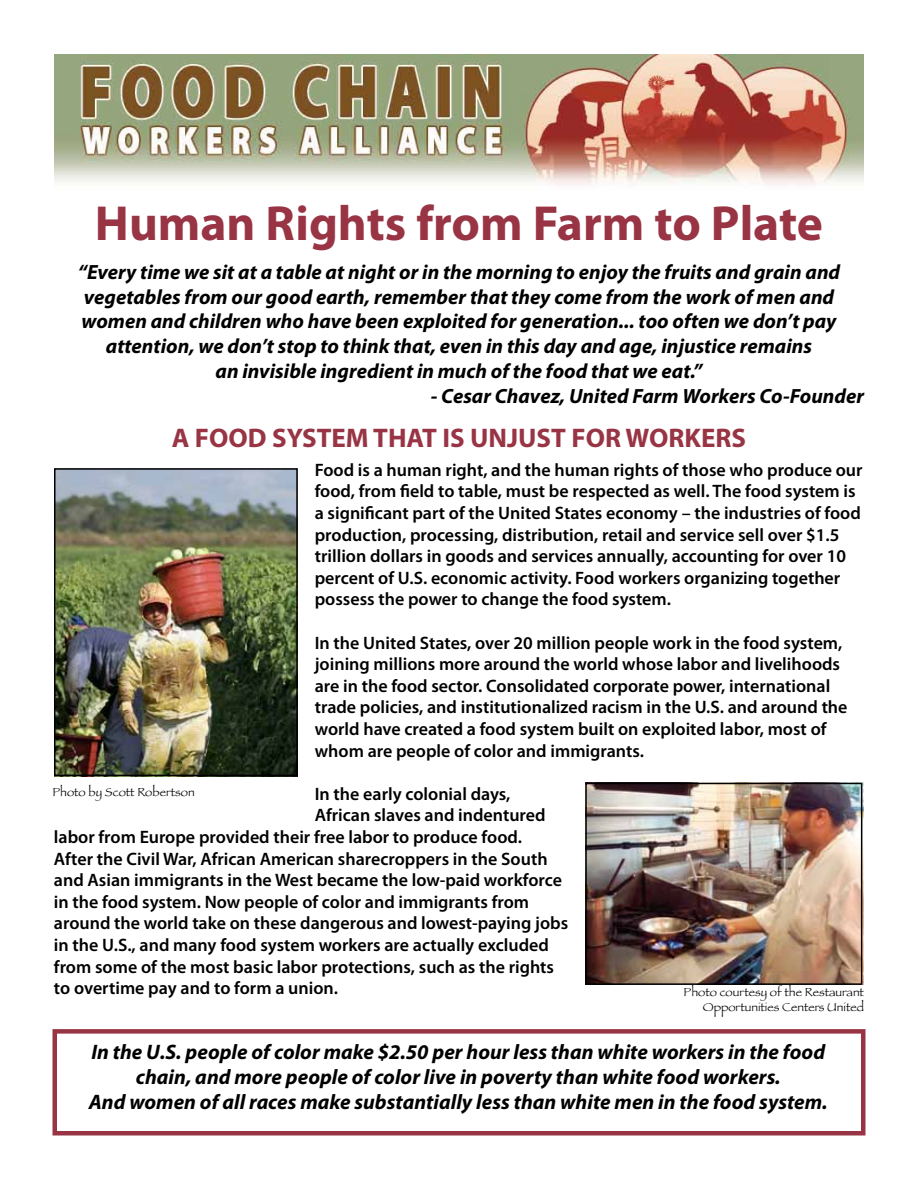
<style>
.page{position:relative;width:918px;height:1188px;background:#fff}
.page>*{position:absolute;margin:0;border:0;box-sizing:border-box;transform-origin:0 0}
.t1{font:700 49.5px "Myriad Pro";color:#983444}
.t2{font:700 27px "Myriad Pro";color:#983444}
.t3{font:italic 700 21px/25.2px "Myriad Pro";color:#000;text-align:center}
.t4{font:italic 700 20.7px/24.8px "Myriad Pro";color:#000;text-align:center}
.t5{font:600 18px/21.6px "Myriad Pro";color:#000}
.t6{font:12px/14.4px "Papyrus";color:#000;text-align:right}
</style>
<div class="page">
<img style="left:54px;top:54px;width:810px;height:131px">
<img style="left:57px;top:471px;width:238px;height:302px">
<div style="left:54px;top:468px;width:244px;height:308px;border:2px solid #000"></div>
<div style="left:52px;top:1029px;width:814px;height:107px;border:4px solid #983444"></div>
<img style="left:588px;top:783px;width:276px;height:202px">
<div style="left:585px;top:783px;width:277px;height:202px;border:2px solid #000"></div>
<h1 class="t1" style="left:95px;top:191px;width:730px">Human Rights from Farm to Plate</h1>
<p class="t4" style="left:78px;top:259px;width:764px">“Every time we sit at a table at night or in the morning to enjoy the fruits and grain and vegetables from our good earth, remember that they come from the work of men and women and children who have been exploited for generation... too often we don’t pay attention, we don’t stop to think that, even in this day and age, injustice remains<br>an invisible ingredient in much of the food that we eat.”</p>
<p class="t4" style="left:431px;top:383px;width:435px">- Cesar Chavez, United Farm Workers Co-Founder</p>
<h2 class="t2" style="left:172px;top:420px;width:576px">A FOOD SYSTEM THAT IS UNJUST FOR WORKERS</h2>
<p class="t5" style="left:315px;top:459px;width:549px">Food is a human right, and the human rights of those who produce our food, from field to table, must be respected as well. The food system is a significant part of the United States economy – the industries of food production, processing, distribution, retail and service sell over $1.5 trillion dollars in goods and services annually, accounting for over 10 percent of U.S. economic activity. Food workers organizing together possess the power to change the food system.</p>
<p class="t5" style="left:315px;top:631px;width:534px">In the United States, over 20 million people work in the food system, joining millions more around the world whose labor and livelihoods are in the food sector. Consolidated corporate power, international trade policies, and institutionalized racism in the U.S. and around the world have created a food system built on exploited labor, most of whom are people of color and immigrants.</p>
<p class="t5" style="left:315px;top:783px;width:197px">In the early colonial days,</p>
<p class="t5" style="left:315px;top:804px;width:232px">African slaves and indentured</p>
<p class="t5" style="left:54px;top:826px;width:470px">labor from Europe provided their free labor to produce food.</p>
<p class="t5" style="left:54px;top:847px;width:495px">After the Civil War, African American sharecroppers in the South</p>
<p class="t5" style="left:54px;top:869px;width:510px">and Asian immigrants in the West became the low-paid workforce</p>
<p class="t5" style="left:54px;top:891px;width:477px">in the food system. Now people of color and immigrants from</p>
<p class="t5" style="left:54px;top:912px;width:516px">around the world take on these dangerous and lowest-paying jobs</p>
<p class="t5" style="left:54px;top:934px;width:496px">in the U.S., and many food system workers are actually excluded</p>
<p class="t5" style="left:54px;top:955px;width:502px">from some of the most basic labor protections, such as the rights</p>
<p class="t5" style="left:54px;top:977px;width:286px">to overtime pay and to form a union.</p>
<p class="t6" style="left:52px;top:784px;width:144px">Photo by Scott Robertson</p>
<p class="t6" style="left:684px;top:985px;width:182px">Photo courtesy of the Restaurant<br>Opportunities Centers United</p>
<p class="t3" style="left:89px;top:1039px;width:740px">In the U.S. people of color make $2.50 per hour less than white workers in the food chain, and more people of color live in poverty than white food workers.<br>And women of all races make substantially less than white men in the food system.</p>
</div>
